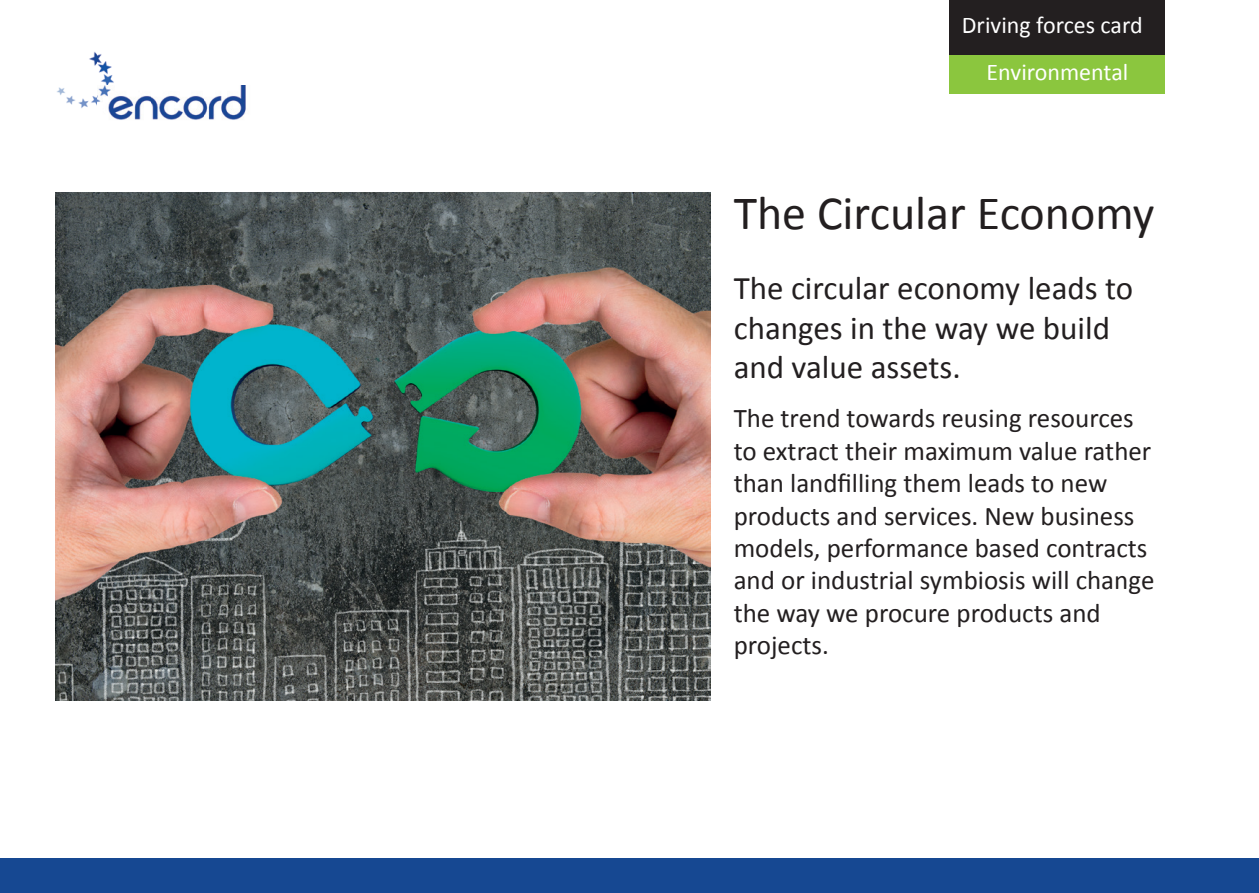
<style>
.page{position:relative;width:1259px;height:893px;background:#fff}
.page>*{position:absolute;margin:0;border:0;box-sizing:border-box;transform-origin:0 0}
.t1{font:48px "Calibri";color:#231f20}
.t2{font:33px/39.6px "Calibri";color:#231f20}
.t3{font:27px/32.4px "Calibri";color:#231f20}
.t4{font:24px "Calibri";color:#fff}
</style>
<div class="page">
<div style="left:0;top:859px;width:1259px;height:34px;background:#164892"></div>
<img style="left:57px;top:51px;width:189px;height:69px">
<img style="left:55px;top:192px;width:655px;height:508px">
<div style="left:949px;top:37px;width:216px;height:57px;background:#8bc63e"></div>
<div style="left:949px;top:0;width:216px;height:54px;background:#231f20"></div>
<p class="t4" style="left:962px;top:10px;width:182px">Driving forces card</p>
<p class="t4" style="left:986px;top:57px;width:143px">Environmental</p>
<p class="t1" style="left:733px;top:182px;width:422px">The Circular Economy</p>
<p class="t2" style="left:733px;top:268px;width:401px">The circular economy leads to changes in the way we build and value assets.</p>
<p class="t3" style="left:733px;top:402px;width:422px">The trend towards reusing resources to extract their maximum value rather than landfilling them leads to new products and services. New business models, performance based contracts and or industrial symbiosis will change the way we procure products and projects.</p>
</div>
